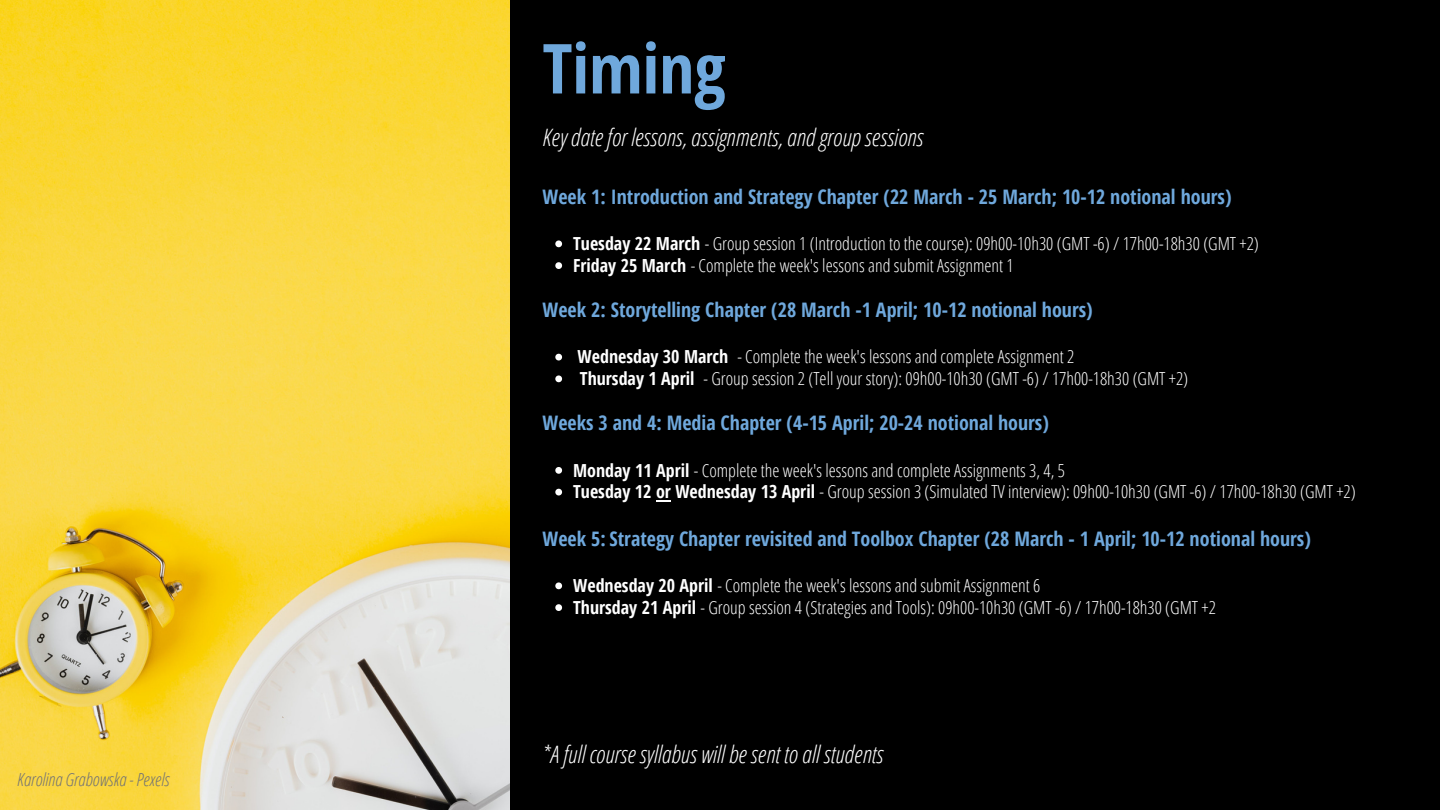
<style>
.page{position:relative;width:1440px;height:810px;background:#000}
.page>*{position:absolute;margin:0;border:0;box-sizing:border-box;transform-origin:0 0}
.t1{font:700 69px "Open Sans Condensed";color:#6fa8dc}
.t2{font:italic 300 24px "Open Sans Condensed";color:#fff}
.t3{font:700 20px "Open Sans Condensed";color:#6fa8dc}
.t4{font:300 18px "Open Sans Condensed";color:#fff}
.t5{font:italic 300 18px "Open Sans Condensed";color:#737373}
.s1{font-weight:700}
</style>
<div class="page">
<img style="left:0;top:0;width:510px;height:810px">
<svg style="left:555px;top:240px;width:7px;height:7px"></svg>
<svg style="left:555px;top:262px;width:7px;height:7px"></svg>
<svg style="left:555px;top:354px;width:7px;height:6px"></svg>
<svg style="left:555px;top:375px;width:7px;height:7px"></svg>
<svg style="left:555px;top:467px;width:7px;height:7px"></svg>
<svg style="left:555px;top:489px;width:7px;height:6px"></svg>
<svg style="left:656px;top:500px;width:15px;height:1px"></svg>
<svg style="left:555px;top:582px;width:7px;height:7px"></svg>
<svg style="left:555px;top:604px;width:7px;height:7px"></svg>
<p class="t5" style="left:17px;top:766px;width:154px">Karolina Grabowska - Pexels</p>
<p class="t1" style="left:543px;top:20px;width:185px">Timing</p>
<p class="t2" style="left:543px;top:120px;width:382px">Key date for lessons, assignments, and group sessions</p>
<p class="t3" style="left:543px;top:182px;width:690px">Week 1: Introduction and Strategy Chapter (22 March - 25 March; 10-12 notional hours)</p>
<p class="t4" style="left:573px;top:231px;width:687px"><span class="s1">Tuesday 22 March</span> - Group session 1 (Introduction to the course): 09h00-10h30 (GMT -6) / 17h00-18h30 (GMT +2)</p>
<p class="t4" style="left:573px;top:253px;width:442px"><span class="s1">Friday 25 March</span> - Complete the week's lessons and submit Assignment 1</p>
<p class="t3" style="left:543px;top:296px;width:552px">Week 2: Storytelling Chapter (28 March -1 April; 10-12 notional hours)</p>
<p class="t4" style="left:578px;top:344px;width:498px"><span class="s1">Wednesday 30 March</span> - Complete the week's lessons and complete Assignment 2</p>
<p class="t4" style="left:580px;top:366px;width:610px"><span class="s1">Thursday 1 April</span> - Group session 2 (Tell your story): 09h00-10h30 (GMT -6) / 17h00-18h30 (GMT +2)</p>
<p class="t3" style="left:543px;top:409px;width:508px">Weeks 3 and 4: Media Chapter (4-15 April; 20-24 notional hours)</p>
<p class="t4" style="left:573px;top:458px;width:493px"><span class="s1">Monday 11 April</span> - Complete the week's lessons and complete Assignments 3, 4, 5</p>
<p class="t4" style="left:573px;top:479px;width:784px"><span class="s1">Tuesday 12 or Wednesday 13 April</span> - Group session 3 (Simulated TV interview): 09h00-10h30 (GMT -6) / 17h00-18h30 (GMT +2)</p>
<p class="t3" style="left:543px;top:524px;width:770px">Week 5: Strategy Chapter revisited and Toolbox Chapter (28 March - 1 April; 10-12 notional hours)</p>
<p class="t4" style="left:573px;top:573px;width:469px"><span class="s1">Wednesday 20 April</span> - Complete the week's lessons and submit Assignment 6</p>
<p class="t4" style="left:573px;top:595px;width:644px"><span class="s1">Thursday 21 April</span> - Group session 4 (Strategies and Tools): 09h00-10h30 (GMT -6) / 17h00-18h30 (GMT +2</p>
<p class="t2" style="left:543px;top:737px;width:342px">*A full course syllabus will be sent to all students</p>
</div>
